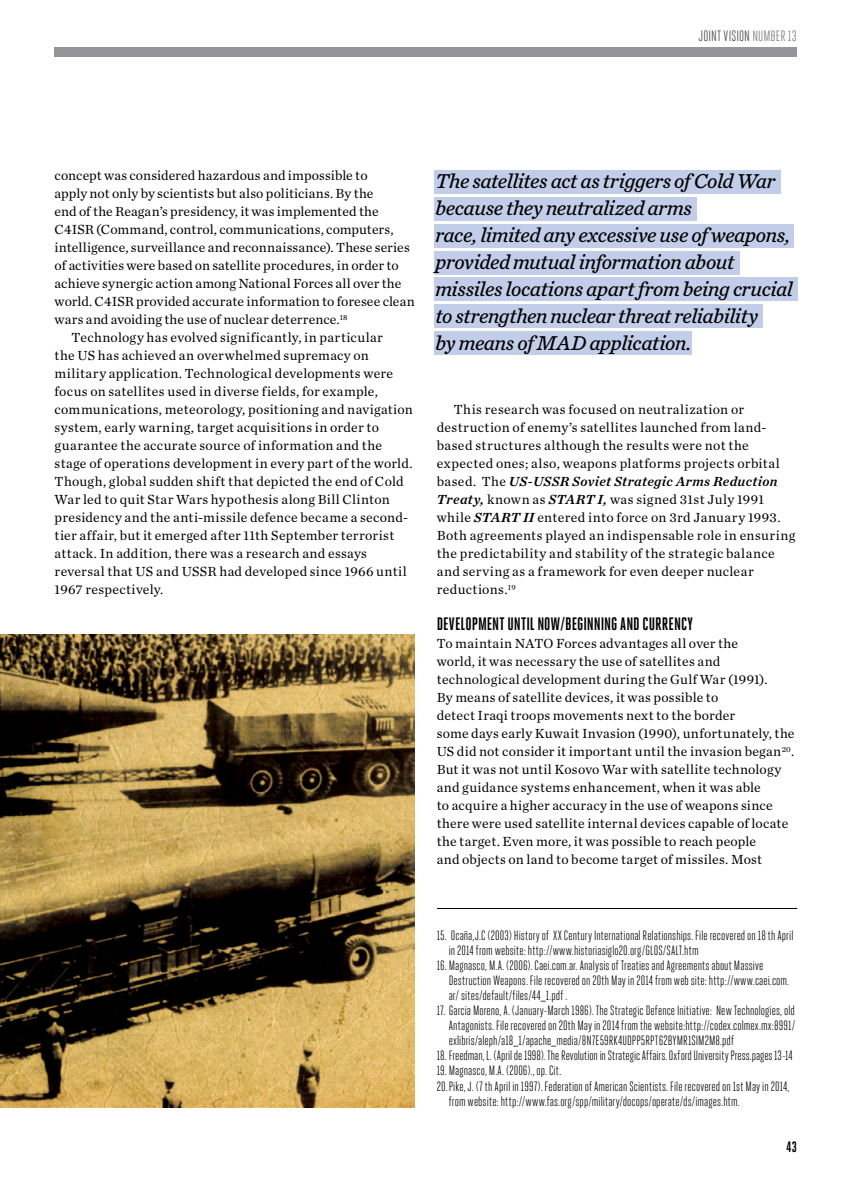
<style>
.page{position:relative;width:851px;height:1191px;background:#fff}
.page>*{position:absolute;margin:0;border:0;box-sizing:border-box;transform-origin:0 0}
.t1{font:italic 21px/27px "Chronicle Text G4";letter-spacing:-.015em;color:#000}
.t2{font:700 18px "Heroic Condensed";letter-spacing:-.005em;color:#000}
.t3{font:15px "Heroic Condensed";letter-spacing:.01em;color:#414042}
.t4{font:700 15px "Heroic Condensed";color:#000}
.t5{font:13.8px/18px "Chronicle Text G1";letter-spacing:.015em;color:#000}
.t6{font:13.8px "Chronicle Text G1";letter-spacing:-.005em;color:#000}
.t7{font:italic 13.8px "Chronicle Text G1 Semi";letter-spacing:.025em;color:#000}
.t8{font:13.5px/15px "Heroic Condensed";letter-spacing:.005em;color:#000}
.s1{color:#77787b}
.s2{font-family:"Chronicle Text G1";font-style:normal}
.s3{font-family:"Chronicle Text G1 Semi";font-style:italic}
.s4{font-family:"Flama Condensed"}
</style>
<div class="page">
<div style="left:54px;top:48px;width:742px;height:9px;background:#939598"></div>
<img style="left:0;top:635px;width:414px;height:472px">
<hr style="left:437px;top:908px;width:360px;height:1px;background:#000">
<div style="left:434px;top:170px;width:346px;height:23px;background:#c2cde9"></div>
<div style="left:434px;top:224px;width:359px;height:23px;background:#c2cde9"></div>
<div style="left:434px;top:277px;width:363px;height:23px;background:#c2cde9"></div>
<div style="left:434px;top:197px;width:262px;height:23px;background:#c2cde9"></div>
<div style="left:434px;top:251px;width:305px;height:23px;background:#c2cde9"></div>
<div style="left:434px;top:304px;width:328px;height:23px;background:#c2cde9"></div>
<div style="left:434px;top:332px;width:257px;height:23px;background:#c2cde9"></div>
<p class="t3" style="left:698px;top:28px;width:100px">Joint Vision<span class="s1">Number 13</span></p>
<p class="t5" style="left:55px;top:166px;width:314px">concept was considered hazardous and impossible to</p>
<p class="t5" style="left:55px;top:184px;width:320px">apply not only by scientists but also politicians. By the</p>
<p class="t6" style="left:55px;top:201px;width:325px">end of the Reagan’s presidency, it was implemented the</p>
<p class="t5" style="left:55px;top:220px;width:340px">C4ISR (Command, control, communications, computers,</p>
<p class="t5" style="left:55px;top:238px;width:356px">intelligence, surveillance and reconnaissance). These series</p>
<p class="t5" style="left:55px;top:256px;width:345px">of activities were based on satellite procedures, in order to</p>
<p class="t5" style="left:55px;top:274px;width:348px">achieve synergic action among National Forces all over the</p>
<p class="t5" style="left:55px;top:292px;width:362px">world. C4ISR provided accurate information to foresee clean</p>
<p class="t5" style="left:55px;top:310px;width:294px">wars and avoiding the use of nuclear deterrence.<sup>18</sup></p>
<p class="t5" style="left:72px;top:328px;width:313px">Technology has evolved significantly, in particular</p>
<p class="t5" style="left:55px;top:346px;width:316px">the US has achieved an overwhelmed supremacy on</p>
<p class="t5" style="left:55px;top:364px;width:340px">military application. Technological developments were</p>
<p class="t5" style="left:55px;top:382px;width:325px">focus on satellites used in diverse fields, for example,</p>
<p class="t5" style="left:55px;top:400px;width:359px">communications, meteorology, positioning and navigation</p>
<p class="t5" style="left:55px;top:418px;width:326px">system, early warning, target acquisitions in order to</p>
<p class="t5" style="left:55px;top:436px;width:329px">guarantee the accurate source of information and the</p>
<p class="t5" style="left:55px;top:454px;width:359px">stage of operations development in every part of the world.</p>
<p class="t5" style="left:55px;top:472px;width:350px">Though, global sudden shift that depicted the end of Cold</p>
<p class="t5" style="left:55px;top:490px;width:337px">War led to quit Star Wars hypothesis along Bill Clinton</p>
<p class="t5" style="left:55px;top:508px;width:355px">presidency and the anti-missile defence became a second-</p>
<p class="t5" style="left:55px;top:526px;width:341px">tier affair, but it emerged after 11th September terrorist</p>
<p class="t5" style="left:55px;top:544px;width:314px">attack. In addition, there was a research and essays</p>
<p class="t5" style="left:55px;top:562px;width:353px">reversal that US and USSR had developed since 1966 until</p>
<p class="t5" style="left:55px;top:580px;width:110px">1967 respectively.</p>
<p class="t1" style="left:435px;top:166px;width:359px">The satellites act as triggers of Cold War because they neutralized arms<br>race, limited any excessive use of weapons, provided mutual information about missiles locations apart from being crucial to strengthen nuclear threat reliability<br>by means of MAD application.</p>
<p class="t5" style="left:436px;top:400px;width:344px;text-indent:17px">This research was focused on neutralization or destruction of enemy’s satellites launched from land&shy;based structures although the results were not the expected ones; also, weapons platforms projects orbital</p>
<p class="t7" style="left:436px;top:470px;width:342px"><span class="s2">based. The</span> US-USSR Soviet Strategic Arms Reduction</p>
<p class="t5" style="left:436px;top:490px;width:360px"><span class="s3">Treaty,</span> known as <span class="s3">START I,</span> was signed 31st July 1991 while <span class="s3">START II</span> entered into force on 3rd January 1993.<br>Both agreements played an indispensable role in ensuring the predictability and stability of the strategic balance and serving as a framework for even deeper nuclear reductions.<sup>19</sup></p>
<h2 class="t2" style="left:436px;top:614px;width:257px">DEVELOPMENT UNTIL NOW/BEGINNINGAND CURRENCY</h2>
<p class="t5" style="left:436px;top:634px;width:359px">To maintain NATO Forces advantages all over the<br>world, it was necessary the use of satellites and technological development during the Gulf War (1991).<br>By means of satellite devices, it was possible to<br>detect Iraqi troops movements next to the border<br>some days early Kuwait Invasion (1990), unfortunately, the US did not consider it important until the invasion began<sup>20</sup>.<br>But it was not until Kosovo War with satellite technology and guidance systems enhancement, when it was able<br>to acquire a higher accuracy in the use of weapons since there were used satellite internal devices capable of locate the target. Even more, it was possible to reach people<br>and objects on land to become target of missiles. Most</p>
<p class="t8" style="left:448px;top:928px;width:346px;text-indent:-12px">15. Ocaña,J.C (2003) History of XX Century International Relationships. File recovered on 18 th April in 2014 from website: http://www.historiasiglo20.org/GLOS/SALT.htm</p>
<p class="t8" style="left:448px;top:958px;width:342px;text-indent:-12px">16. Magnasco, M.A. (2006). Caei.com.ar. Analysis of Treaties and Agreements about Massive<br>Destruction Weapons. File recovered on 20th May in 2014 from web site: http://www.caei.com. ar/ sites/default/files/44<span class="s4">_</span>1.pdf .</p>
<p class="t8" style="left:448px;top:1003px;width:348px;text-align:justify;text-indent:-12px">17. Garcia Moreno, A. (January-March 1986). The Strategic Defence Initiative: New Technologies, old Antagonists. File recovered on 20th May in 2014 from the website:http://codex.colmex.mx:8991/ exlibris/aleph/a18<span class="s4">_</span>1/apache<span class="s4">_</span>media/8N7E59RK4UDPP5RPT62BYMR1SIM2M8.pdf</p>
<p class="t8" style="left:436px;top:1048px;width:357px">18. Freedman, L. (April de 1998). The Revolution in Strategic Affairs. Oxford University Press.pages 13-14</p>
<p class="t8" style="left:436px;top:1063px;width:126px">19. Magnasco, M.A. (2006)., op. Cit.</p>
<p class="t8" style="left:448px;top:1078px;width:342px;text-indent:-12px">20. Pike, J. (7 th April in 1997). Federation of American Scientists. File recovered on 1st May in 2014, from website: http://www.fas.org/spp/military/docops/operate/ds/images.htm.</p>
<p class="t4" style="left:786px;top:1139px;width:12px">43</p>
</div>
